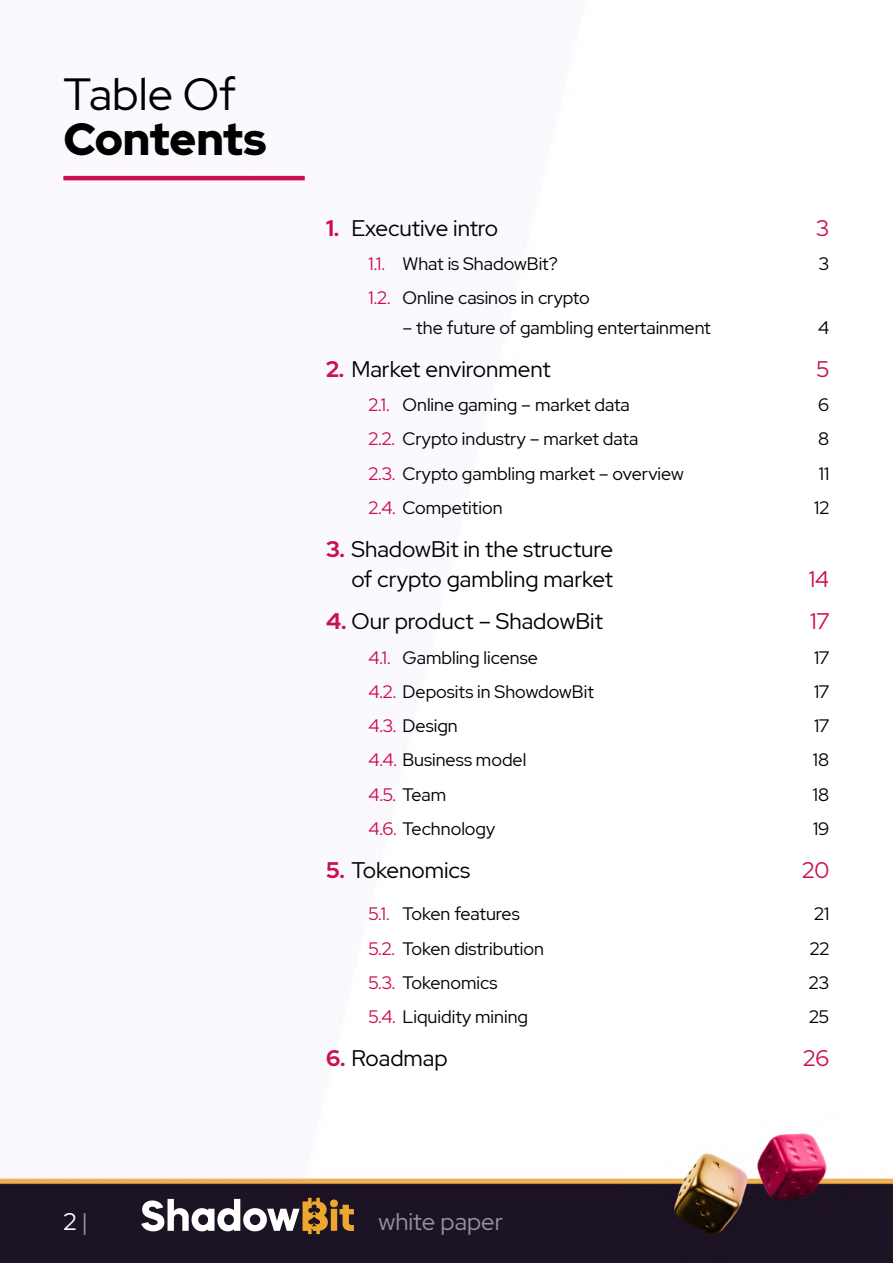
<style>
.page{position:relative;width:893px;height:1263px;background:#fff}
.page>*{position:absolute;margin:0;border:0;box-sizing:border-box;transform-origin:0 0}
.t1{font:900 45px "Red Hat Display";color:#000}
.t2{font:45px "Red Hat Display";color:#000}
.t3{font:24px "Red Hat Display";color:#98919a}
.t4{font:24px "Red Hat Display";color:#fff}
.t5{font:22.5px/30px "Red Hat Display";color:#000;text-align:right}
.t6{font:22.5px "Red Hat Display";color:#cc0f4d}
.t7{font:18px "Red Hat Display";color:#000}
.t8{font:18px "Red Hat Display";color:#cc0f4d}
.s1{font-weight:700;color:#cc0f4d}
.s2{color:#cc0f4d}
.s3{color:#000}
.s4{color:#98919a}
</style>
<div class="page">
<img style="left:0;top:175px;width:893px;height:1088px">
<svg style="left:141px;top:1198px;width:213px;height:36px"></svg>
<hr style="left:63px;top:176px;width:242px;height:4px;background:#cc0f4d">
<h1 class="t2" style="left:63px;top:64px;width:174px">Table Of</h1>
<h1 class="t1" style="left:63px;top:109px;width:205px">Contents</h1>
<p class="t5" style="left:326px;top:212px;width:174px"><span class="s1">1.</span> Executive intro</p>
<p class="t6" style="left:816px;top:213px;width:15px">3</p>
<p class="t7" style="left:369px;top:252px;width:191px"><span class="s2">1.1.</span> What is ShadowBit?</p>
<p class="t7" style="left:819px;top:252px;width:12px">3</p>
<p class="t7" style="left:369px;top:286px;width:223px"><span class="s2">1.2.</span> Online casinos in crypto</p>
<p class="t7" style="left:403px;top:316px;width:310px">– the future of gambling entertainment</p>
<p class="t7" style="left:818px;top:316px;width:13px">4</p>
<p class="t5" style="left:326px;top:353px;width:226px"><span class="s1">2.</span> Market environment</p>
<p class="t6" style="left:816px;top:354px;width:14px">5</p>
<p class="t7" style="left:369px;top:393px;width:263px"><span class="s2">2.1.</span> Online gaming – market data</p>
<p class="t7" style="left:818px;top:393px;width:13px">6</p>
<p class="t7" style="left:369px;top:427px;width:271px"><span class="s2">2.2.</span> Crypto industry – market data</p>
<p class="t7" style="left:818px;top:427px;width:13px">8</p>
<p class="t7" style="left:369px;top:461px;width:317px"><span class="s2">2.3.</span> Crypto gambling market – overview</p>
<p class="t7" style="left:819px;top:461px;width:12px">11</p>
<p class="t7" style="left:369px;top:496px;width:136px"><span class="s2">2.4.</span> Competition</p>
<p class="t7" style="left:814px;top:496px;width:16px">12</p>
<p class="t5" style="left:326px;top:533px;width:289px"><span class="s1">3.</span> ShadowBit in the structure of crypto gambling market</p>
<p class="t6" style="left:809px;top:564px;width:22px">14</p>
<p class="t5" style="left:326px;top:606px;width:278px"><span class="s1">4.</span> Our product – ShadowBit</p>
<p class="t6" style="left:810px;top:607px;width:20px">17</p>
<p class="t7" style="left:369px;top:645px;width:171px"><span class="s2">4.1.</span> Gambling license</p>
<p class="t7" style="left:814px;top:645px;width:17px">17</p>
<p class="t7" style="left:369px;top:680px;width:227px"><span class="s2">4.2.</span> Deposits in ShowdowBit</p>
<p class="t7" style="left:814px;top:680px;width:17px">17</p>
<p class="t7" style="left:369px;top:714px;width:91px"><span class="s2">4.3.</span> Design</p>
<p class="t7" style="left:814px;top:714px;width:17px">17</p>
<p class="t7" style="left:369px;top:748px;width:159px"><span class="s2">4.4.</span> Business model</p>
<p class="t7" style="left:813px;top:748px;width:18px">18</p>
<p class="t8" style="left:369px;top:782px;width:79px">4.5. <span class="s3">Team</span></p>
<p class="t7" style="left:813px;top:782px;width:18px">18</p>
<p class="t7" style="left:369px;top:817px;width:128px"><span class="s2">4.6.</span> Technology</p>
<p class="t7" style="left:813px;top:817px;width:18px">19</p>
<p class="t5" style="left:326px;top:854px;width:146px"><span class="s1">5.</span> Tokenomics</p>
<p class="t6" style="left:802px;top:855px;width:29px">20</p>
<p class="t7" style="left:369px;top:902px;width:153px"><span class="s2">5.1.</span> Token features</p>
<p class="t7" style="left:814px;top:902px;width:16px">21</p>
<p class="t7" style="left:369px;top:937px;width:177px"><span class="s2">5.2.</span> Token distribution</p>
<p class="t7" style="left:810px;top:937px;width:21px">22</p>
<p class="t7" style="left:369px;top:971px;width:130px"><span class="s2">5.3.</span> Tokenomics</p>
<p class="t7" style="left:809px;top:971px;width:22px">23</p>
<p class="t7" style="left:369px;top:1005px;width:161px"><span class="s2">5.4.</span> Liquidity mining</p>
<p class="t7" style="left:809px;top:1005px;width:21px">25</p>
<p class="t5" style="left:326px;top:1043px;width:123px"><span class="s1">6.</span> Roadmap</p>
<p class="t6" style="left:803px;top:1043px;width:27px">26</p>
<h2 class="t4" style="left:63px;top:1205px;width:26px">2 <span class="s4">|</span></h2>
<h2 class="t3" style="left:378px;top:1205px;width:126px">white paper</h2>
</div>
